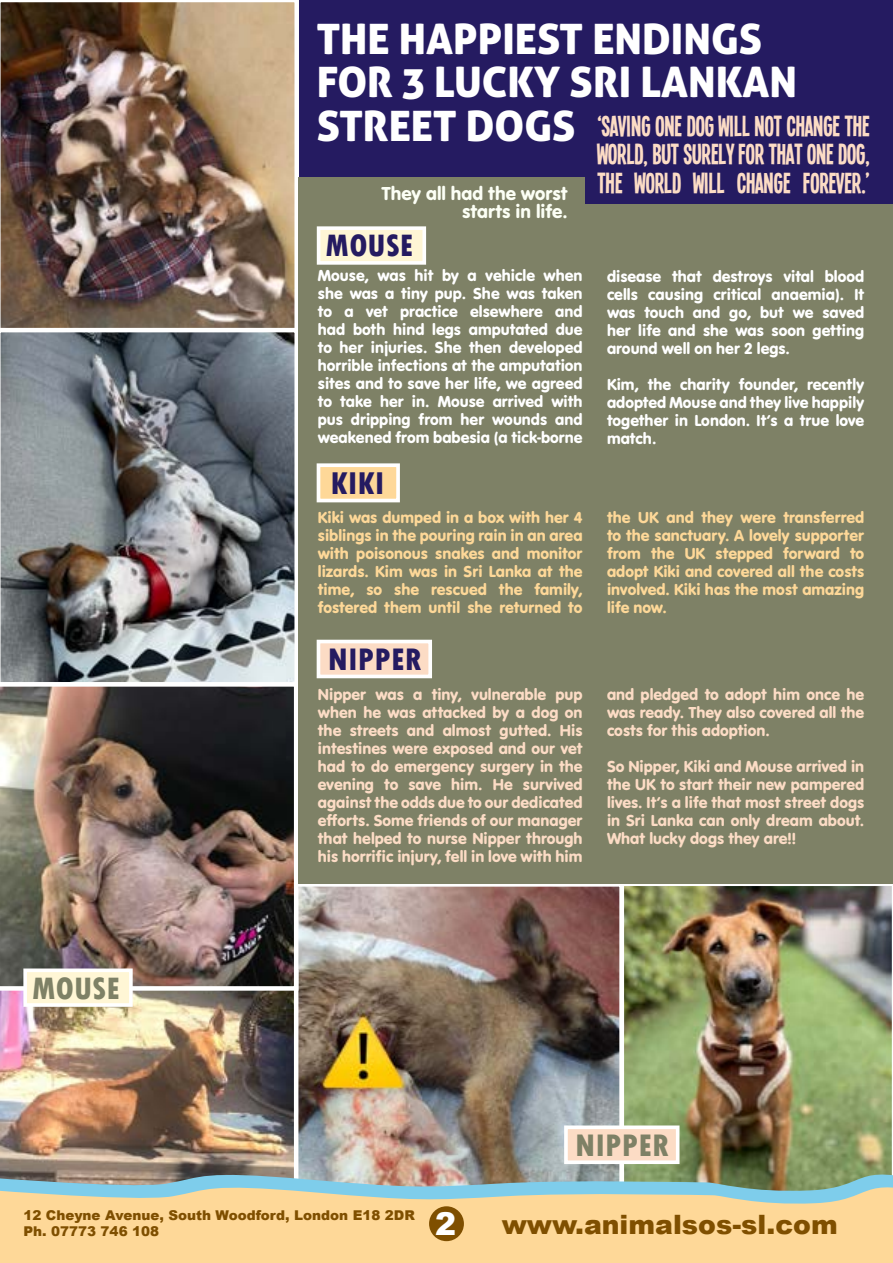
<style>
.page{position:relative;width:893px;height:1263px;background:#fff}
.page>*{position:absolute;margin:0;border:0;box-sizing:border-box;transform-origin:0 0}
.t1{font:42px/43.5px "Aller Display";color:#fff}
.t2{font:800 condensed 33px "Tw Cen";color:#251b61}
.t3{font:800 condensed 32.7px "Tw Cen";color:#251b61}
.t4{font:800 condensed 32.7px "Tw Cen";color:#7e8166}
.t5{font:800 condensed 32.4px "Tw Cen";color:#251b61}
.t6{font:800 condensed 32.4px "Tw Cen";color:#7e8166}
.t7{font:31.5px/28.5px "Single Sleeve";color:#fcdcc5;text-align:justify}
.t8{font:900 31.5px "Arial";color:#fff}
.t9{font:900 26.7px "Arial";color:#7f4f00}
.t10{font:19.5px/18px "VAG Rundschrift D";color:#fcfff5;text-align:right}
.t11{font:16.5px/18px "VAG Rundschrift D";color:#fff;text-align:justify}
.t12{font:16.5px/18px "VAG Rundschrift D";color:#fcdcc5;text-align:justify}
.t13{font:16.5px/18px "VAG Rundschrift D";color:#fed898;text-align:justify}
.t14{font:900 13.5px/16.2px "Arial";color:#7f4f00}
</style>
<div class="page">
<div style="left:296px;top:0;width:597px;height:178px;background:#251b61"></div>
<img style="left:298px;top:887px;width:321px;height:274px">
<img style="left:624px;top:886px;width:268px;height:275px">
<img style="left:0;top:0;width:299px;height:328px">
<img style="left:0;top:328px;width:299px;height:359px">
<img style="left:0;top:991px;width:294px;height:170px">
<img style="left:0;top:682px;width:298px;height:309px">
<img style="left:0;top:1161px;width:892px;height:13px">
<svg style="left:0;top:1174px;width:893px;height:89px;background:#e1cfa1"></svg>
<div style="left:429px;top:1206px;width:35px;height:35px;background:#7f4f00;border-radius:50%"></div>
<div style="left:299px;top:178px;width:594px;height:706px;background:#7e8166"></div>
<div style="left:317px;top:226px;width:109px;height:39px;background:#fff6d5;border:4px solid #fff"></div>
<div style="left:317px;top:463px;width:83px;height:39px;background:#fed898;border:4px solid #fff"></div>
<div style="left:317px;top:640px;width:115px;height:38px;background:#fcdcc5;border:4px solid #fff"></div>
<div style="left:23px;top:968px;width:110px;height:39px;background:#fff6d5;border:4px solid #fff"></div>
<div style="left:564px;top:1125px;width:115px;height:39px;background:#fcdcc5;border:4px solid #fff"></div>
<div style="left:585px;top:104px;width:308px;height:99px;background:#251b61"></div>
<h1 class="t1" style="left:317px;top:16px;width:482px">THE HAPPIEST ENDINGS<br>FOR 3 LUCKY SRI LANKAN<br>STREET DOGS</h1>
<h3 class="t7" style="left:597px;top:111px;width:274px">‘SAVING ONE DOG WILL NOT CHANGE THE WORLD, BUT SURELY FOR THAT ONE DOG, THE WORLD WILL CHANGE FOREVER.’</h3>
<p class="t10" style="left:381px;top:185px;width:188px">They all had the worst starts in life.</p>
<h3 class="t5" style="left:325px;top:227px;width:90px">MOUSE</h3>
<p class="t11" style="left:318px;top:266px;width:266px">Mouse, was hit by a vehicle when she was a tiny pup. She was taken to a vet practice elsewhere and had both hind legs amputated due to her injuries. She then developed horrible infections at the amputation sites and to save her life, we agreed to take her in. Mouse arrived with pus dripping from her wounds and weakened from babesia (a tick-borne</p>
<h2 class="t2" style="left:331px;top:464px;width:56px">KIKI</h2>
<p class="t13" style="left:318px;top:509px;width:266px">Kiki was dumped in a box with her 4 siblings in the pouring rain in an area with poisonous snakes and monitor lizards. Kim was in Sri Lanka at the time, so she rescued the family, fostered them until she returned to</p>
<h3 class="t3" style="left:328px;top:640px;width:95px">NIPPER</h3>
<p class="t11" style="left:607px;top:268px;width:259px">disease that destroys vital blood cells causing critical anaemia). It was touch and go, but we saved her life and she was soon getting around well on her 2 legs.</p>
<p class="t11" style="left:607px;top:376px;width:259px">Kim, the charity founder, recently adopted Mouse and they live happily together in London. It’s a true love match.</p>
<p class="t13" style="left:607px;top:509px;width:259px">the UK and they were transferred to the sanctuary. A lovely supporter from the UK stepped forward to adopt Kiki and covered all the costs involved. Kiki has the most amazing life now.</p>
<h3 class="t6" style="left:32px;top:969px;width:90px">MOUSE</h3>
<p class="t12" style="left:318px;top:685px;width:266px">Nipper was a tiny, vulnerable pup when he was attacked by a dog on the streets and almost gutted. His intestines were exposed and our vet had to do emergency surgery in the evening to save him. He survived against the odds due to our dedicated efforts. Some friends of our manager that helped to nurse Nipper through his horrific injury, fell in love with him</p>
<p class="t12" style="left:607px;top:685px;width:259px">and pledged to adopt him once he was ready. They also covered all the costs for this adoption.</p>
<p class="t12" style="left:607px;top:757px;width:259px">So Nipper, Kiki and Mouse arrived in the UK to start their new pampered lives. It’s a life that most street dogs in Sri Lanka can only dream about.<br>What lucky dogs they are!!</p>
<h3 class="t4" style="left:575px;top:1126px;width:95px">NIPPER</h3>
<p class="t14" style="left:23px;top:1206px;width:393px">12 Cheyne Avenue, South Woodford, London E18 2DR<br>Ph. 07773 746 108</p>
<h3 class="t8" style="left:435px;top:1201px;width:22px">2</h3>
<h3 class="t9" style="left:502px;top:1205px;width:337px">www.animalsos-sl.com</h3>
</div>
